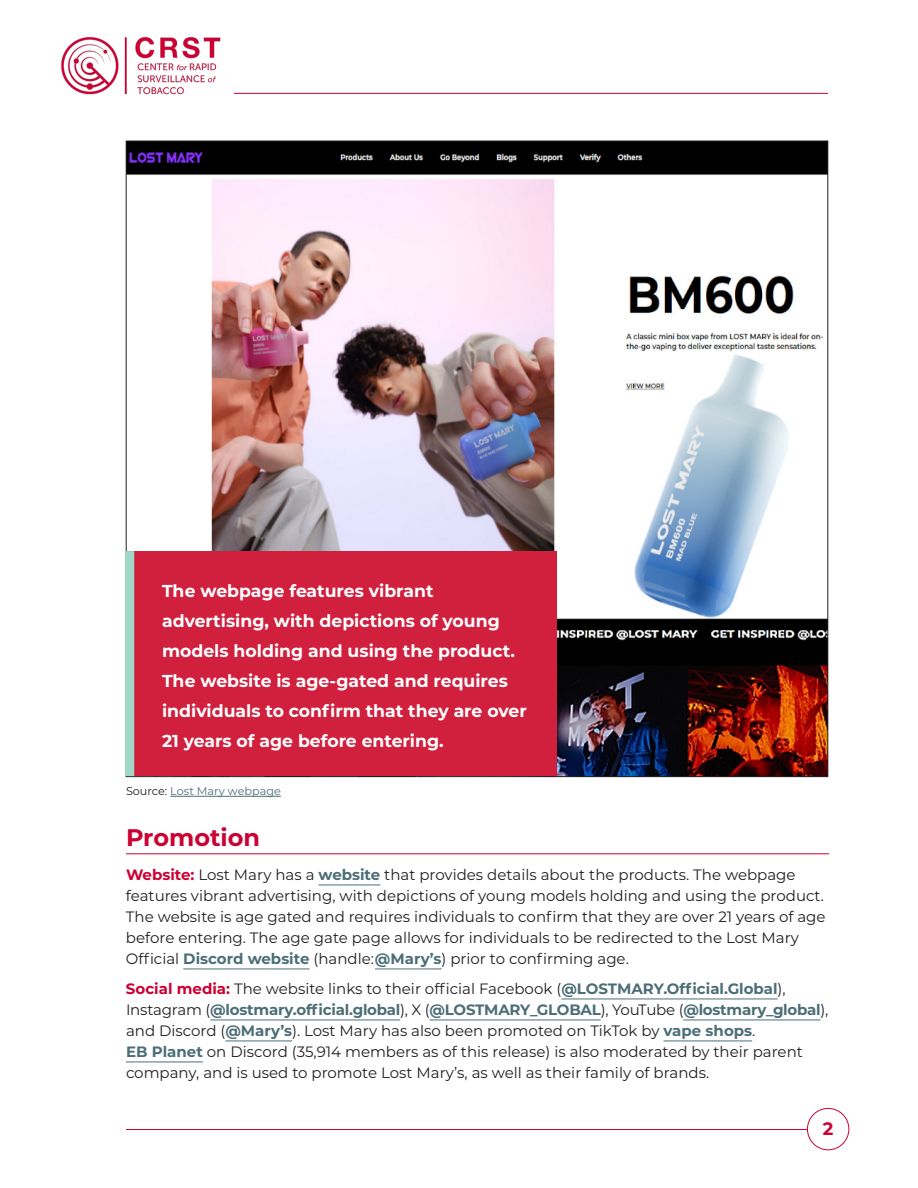
<style>
.page{position:relative;width:918px;height:1188px;background:#fff}
.page>*{position:absolute;margin:0;border:0;box-sizing:border-box;transform-origin:0 0}
.t1{font:700 24px "Montserrat";color:#c03}
.t2{font:700 18px "Montserrat";color:#c03}
.t3{font:700 17.25px/30px "Montserrat";color:#fff}
.t4{font:15px/21px "Montserrat";color:#231f20}
.t5{font:11.25px "Montserrat";color:#4c6e76}
.s1{color:#231f20}
.s2{font-weight:700;color:#c03}
.s3{font-weight:700;color:#4c6e76}
</style>
<div class="page">
<img style="left:61px;top:37px;width:160px;height:58px">
<hr style="left:234px;top:93px;width:594px;height:1px;background:#c03">
<img style="left:128px;top:143px;width:698px;height:632px">
<div style="left:126px;top:551px;width:431px;height:225px;background:#d0203e"></div>
<div style="left:125px;top:551px;width:9px;height:225px;background:#a1d7c8"></div>
<hr style="left:170px;top:796px;width:111px;height:1px;background:#4c6e76">
<hr style="left:126px;top:853px;width:703px;height:1px;background:#c03">
<hr style="left:319px;top:885px;width:61px;height:1px;background:#4c6e76">
<hr style="left:183px;top:969px;width:127px;height:1px;background:#4c6e76">
<hr style="left:375px;top:969px;width:67px;height:1px;background:#4c6e76">
<hr style="left:561px;top:999px;width:217px;height:1px;background:#4c6e76">
<hr style="left:210px;top:1020px;width:190px;height:1px;background:#4c6e76">
<hr style="left:430px;top:1020px;width:171px;height:1px;background:#4c6e76">
<hr style="left:683px;top:1020px;width:138px;height:1px;background:#4c6e76">
<hr style="left:225px;top:1041px;width:67px;height:1px;background:#4c6e76">
<hr style="left:664px;top:1041px;width:88px;height:1px;background:#4c6e76">
<hr style="left:126px;top:1062px;width:77px;height:1px;background:#4c6e76">
<hr style="left:126px;top:1129px;width:696px;height:1px;background:#c03">
<div style="left:807px;top:1108px;width:42px;height:42px;background:#fff;border-radius:50%"></div>
<div style="left:807px;top:1108px;width:42px;height:42px;border:1px solid #c03;border-radius:50%"></div>
<p class="t3" style="left:162px;top:575px;width:366px">The webpage features vibrant advertising, with depictions of young models holding and using the product.<br>The website is age-gated and requires individuals to confirm that they are over 21 years of age before entering.</p>
<p class="t5" style="left:126px;top:783px;width:156px"><span class="s1">Source:</span> Lost Mary webpage</p>
<h1 class="t1" style="left:126px;top:820px;width:136px">Promotion</h1>
<p class="t4" style="left:126px;top:864px;width:701px"><span class="s2">Website:</span> Lost Mary has a <span class="s3">website</span> that provides details about the products. The webpage features vibrant advertising, with depictions of young models holding and using the product.<br>The website is age gated and requires individuals to confirm that they are over 21 years of age before entering. The age gate page allows for individuals to be redirected to the Lost Mary Official <span class="s3">Discord website</span> (handle: <span class="s3">@Mary’s</span>) prior to confirming age.</p>
<p class="t4" style="left:126px;top:978px;width:704px"><span class="s2">Social media:</span> The website links to their official Facebook (<span class="s3">@LOSTMARY.Official.Global</span>), Instagram (<span class="s3">@lostmary.official.global</span>), X (<span class="s3">@LOSTMARY_GLOBAL</span>), YouTube (<span class="s3">@lostmary_global</span>), and Discord (<span class="s3">@Mary’s</span>). Lost Mary has also been promoted on TikTok by <span class="s3">vape shops</span>.<br><span class="s3">EB Planet</span> on Discord (35,914 members as of this release) is also moderated by their parent company, and is used to promote Lost Mary’s, as well as their family of brands.</p>
<p class="t2" style="left:823px;top:1115px;width:12px">2</p>
</div>
